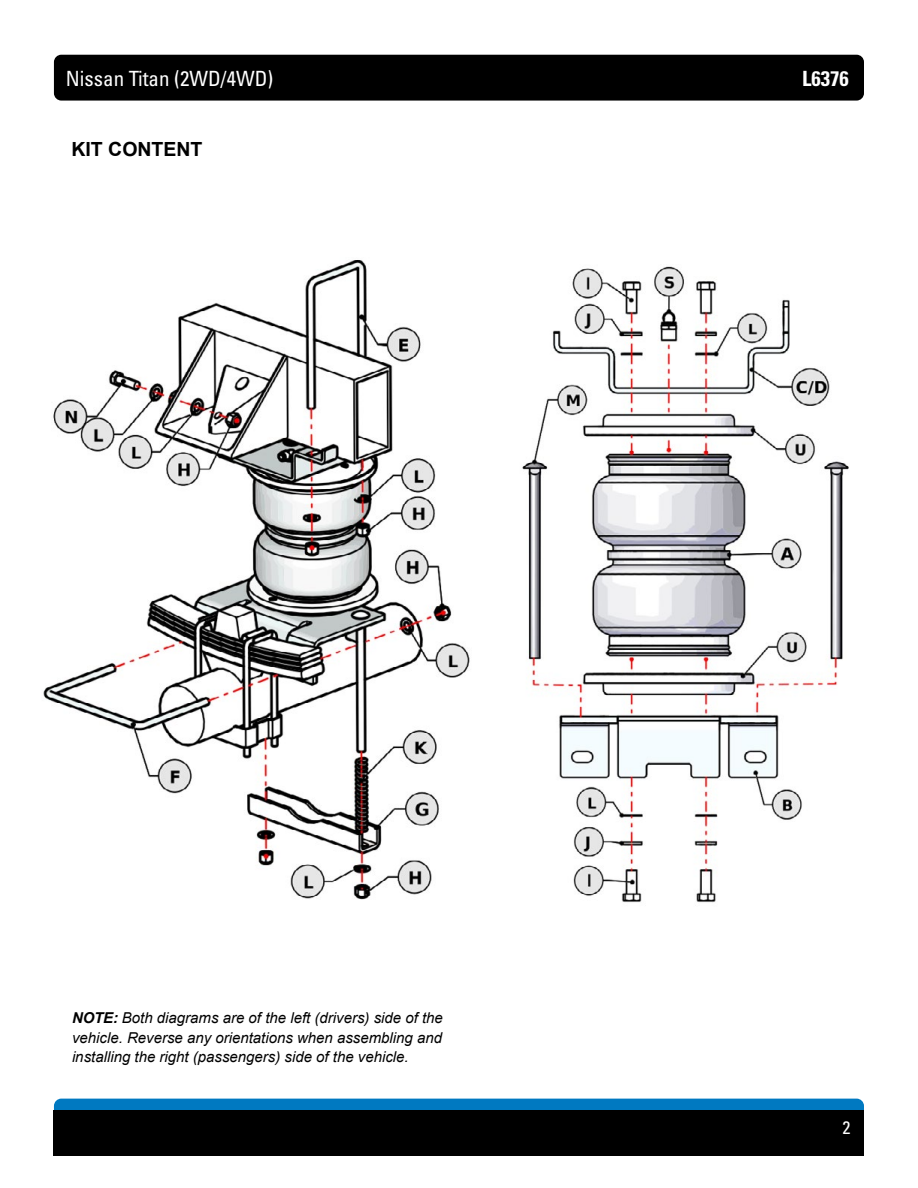
<style>
.page{position:relative;width:918px;height:1188px;background:#fff}
.page>*{position:absolute;margin:0;border:0;box-sizing:border-box;transform-origin:0 0}
.t1{font:condensed 21px "Univers LT Std";color:#fff}
.t2{font:700 condensed 21px "Univers LT Std";color:#fff}
.t3{font:700 19.5px "Arial";color:#000}
.t4{font:condensed 18px "Univers LT Std";color:#fff}
.t5{font:italic 15px/19.5px "Arial";color:#000;text-align:justify}
.s1{font-weight:700}
</style>
<div class="page">
<div style="left:54px;top:55px;width:810px;height:46px;background:#000;border-radius:7px"></div>
<div style="left:54px;top:1099px;width:810px;height:45px;background:#0079c1;border-radius:7px"></div>
<div style="left:54px;top:1110px;width:810px;height:46px;background:#000"></div>
<img style="left:43px;top:260px;width:427px;height:640px">
<img style="left:522px;top:266px;width:327px;height:637px">
<h1 class="t1" style="left:66px;top:65px;width:209px">Nissan Titan (2WD/4WD)</h1>
<h1 class="t2" style="left:802px;top:65px;width:48px">L6376</h1>
<h2 class="t3" style="left:71px;top:137px;width:133px">KIT CONTENT</h2>
<p class="t5" style="left:72px;top:1009px;width:372px"><span class="s1">NOTE:</span> Both diagrams are of the left (drivers) side of the vehicle. Reverse any orientations when assembling and installing the right (passengers) side of the vehicle.</p>
<p class="t4" style="left:843px;top:1116px;width:9px">2</p>
</div>
